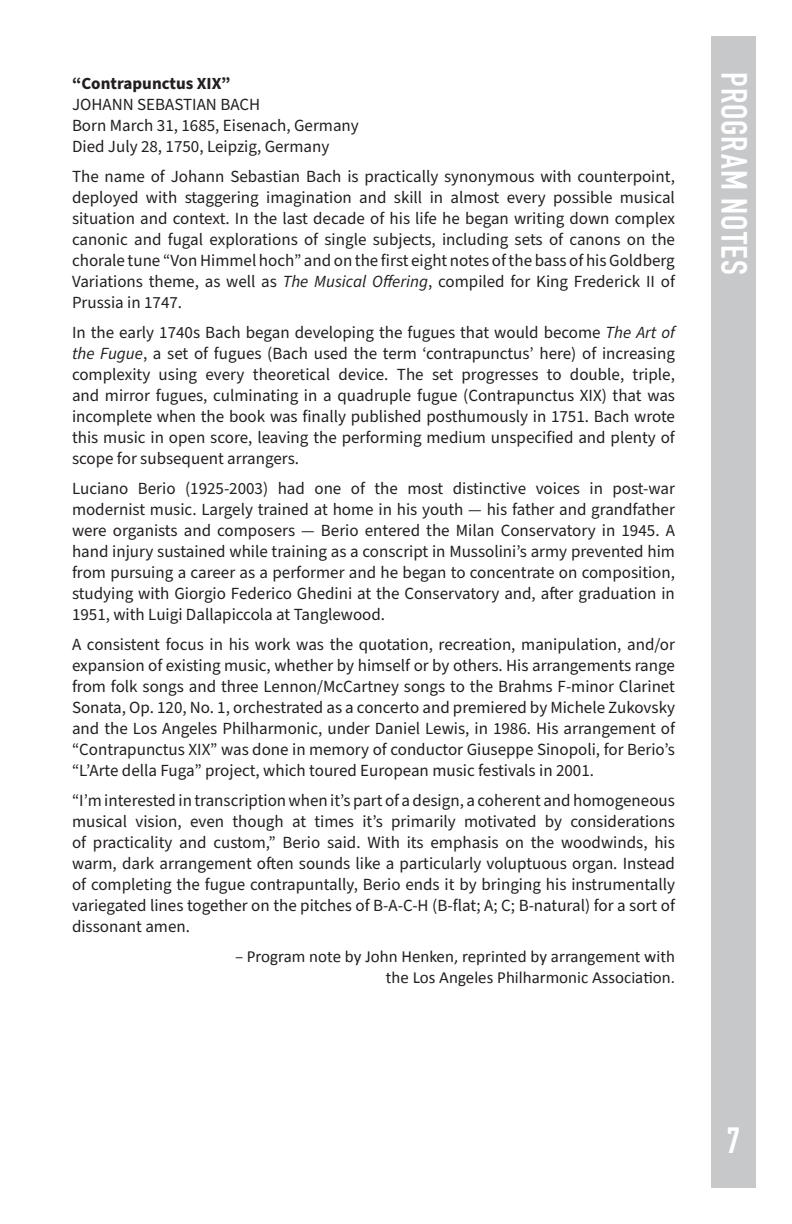
<style>
.page{position:relative;width:792px;height:1224px;background:#fff}
.page>*{position:absolute;margin:0;border:0;box-sizing:border-box;transform-origin:0 0}
.Headings{font:700 36px "DIN Condensed";letter-spacing:.035em;color:#fff}
.t1{font:17px/21px "Source Sans Pro";color:#231f20;text-align:justify}
.t2{font:17px/21px "Calibri";color:#231f20;text-align:right}
.t3{font:700 17px "Source Sans Pro";color:#231f20}
.s1{font-style:italic}
.s2{font-family:"Source Sans Pro"}
</style>
<div class="page">
<div style="left:711px;top:36px;width:45px;height:1152px;background:#c7c8ca"></div>
<p class="t3" style="left:72px;top:72px;width:160px">“Contrapunctus XIX”</p>
<p class="t1" style="left:72px;top:95px;width:190px">JOHANN SEBASTIAN BACH</p>
<p class="t1" style="left:72px;top:116px;width:288px">Born March 31, 1685, Eisenach, Germany</p>
<p class="t1" style="left:72px;top:137px;width:259px">Died July 28, 1750, Leipzig, Germany</p>
<p class="t1" style="left:72px;top:167px;width:605px">The name of Johann Sebastian Bach is practically synonymous with counterpoint, deployed with staggering imagination and skill in almost every possible musical situation and context. In the last decade of his life he began writing down complex canonic and fugal explorations of single subjects, including sets of canons on the chorale tune “Von Himmel hoch” and on the first eight notes of the bass of his Goldberg Variations theme, as well as <span class="s1">The Musical Offering</span>, compiled for King Frederick II of Prussia in 1747.</p>
<p class="t1" style="left:72px;top:323px;width:605px">In the early 1740s Bach began developing the fugues that would become <span class="s1">The Art of the Fugue</span>, a set of fugues (Bach used the term ‘contrapunctus’ here) of increasing complexity using every theoretical device. The set progresses to double, triple, and mirror fugues, culminating in a quadruple fugue (Contrapunctus XIX) that was incomplete when the book was finally published posthumously in 1751. Bach wrote this music in open score, leaving the performing medium unspecified and plenty of scope for subsequent arrangers.</p>
<p class="t1" style="left:72px;top:479px;width:605px">Luciano Berio (1925-2003) had one of the most distinctive voices in post-war modernist music. Largely trained at home in his youth — his father and grandfather were organists and composers — Berio entered the Milan Conservatory in 1945. A hand injury sustained while training as a conscript in Mussolini’s army prevented him from pursuing a career as a performer and he began to concentrate on composition, studying with Giorgio Federico Ghedini at the Conservatory and, after graduation in 1951, with Luigi Dallapiccola at Tanglewood.</p>
<p class="t1" style="left:72px;top:635px;width:605px">A consistent focus in his work was the quotation, recreation, manipulation, and/or expansion of existing music, whether by himself or by others. His arrangements range from folk songs and three Lennon/McCartney songs to the Brahms F-minor Clarinet Sonata, Op. 120, No. 1, orchestrated as a concerto and premiered by Michele Zukovsky and the Los Angeles Philharmonic, under Daniel Lewis, in 1986. His arrangement of “Contrapunctus XIX” was done in memory of conductor Giuseppe Sinopoli, for Berio’s “L’Arte della Fuga” project, which toured European music festivals in 2001.</p>
<p class="t1" style="left:72px;top:791px;width:605px">“I’m interested in transcription when it’s part of a design, a coherent and homogeneous musical vision, even though at times it’s primarily motivated by considerations of practicality and custom,” Berio said. With its emphasis on the woodwinds, his warm, dark arrangement often sounds like a particularly voluptuous organ. Instead of completing the fugue contrapuntally, Berio ends it by bringing his instrumentally variegated lines together on the pitches of B-A-C-H (B-flat; A; C; B-natural) for a sort of dissonant amen.</p>
<p class="t2" style="left:235px;top:946px;width:441px"><span class="s2">–</span> Program note by John Henken, reprinted by arrangement with the Los Angeles Philharmonic Association.</p>
<p class="Headings" style="left:758px;top:72px;width:204px;rotate:90deg">PROGRAM NOTES</p>
<h1 class="Headings" style="left:727px;top:1116px;width:15px">7</h1>
</div>
